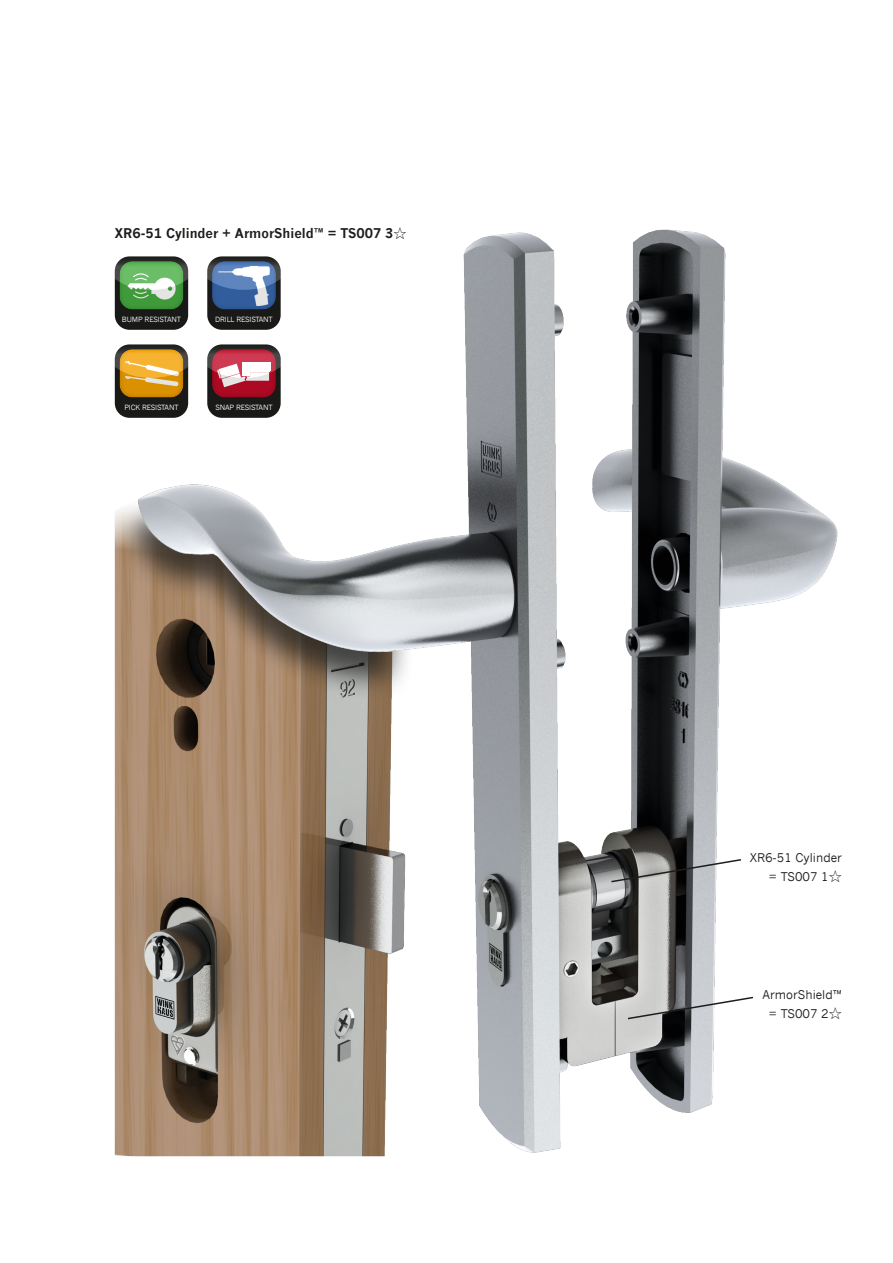
<style>
.page{position:relative;width:893px;height:1263px;background:#fff}
.page>*{position:absolute;margin:0;border:0;box-sizing:border-box;transform-origin:0 0}
.t1{font:700 13.2px "News Gothic";color:#1d1d1b}
.t2{font:12px/19.5px "News Gothic";color:#1d1d1b;text-align:center}
.t3{font:7.2px "News Gothic";letter-spacing:-.02em;color:#fff}
</style>
<div class="page">
<img style="left:115px;top:700px;width:16px;height:456px">
<div style="left:112px;top:498px;width:303px;height:202px;background:#1d1d1b;opacity:.75"></div>
<img style="left:131px;top:229px;width:707px;height:927px">
<svg style="left:610px;top:858px;width:133px;height:25px"></svg>
<div style="left:206px;top:366px;width:76px;height:53px;background:#fff"></div>
<svg style="left:207px;top:344px;width:74px;height:74px;background:#854c54"></svg>
<div style="left:113px;top:278px;width:76px;height:53px;background:#1d1d1b;opacity:.2"></div>
<svg style="left:115px;top:256px;width:73px;height:74px;background:#557a52"></svg>
<div style="left:113px;top:366px;width:76px;height:53px;background:#1d1d1b;opacity:.2"></div>
<svg style="left:115px;top:344px;width:73px;height:74px;background:#937233"></svg>
<div style="left:206px;top:278px;width:76px;height:53px;background:#fff"></div>
<svg style="left:207px;top:256px;width:74px;height:74px;background:#53647c"></svg>
<svg style="left:626px;top:996px;width:129px;height:24px"></svg>
<svg style="left:394px;top:229px;width:12px;height:10px"></svg>
<svg style="left:829px;top:1007px;width:9px;height:12px"></svg>
<svg style="left:829px;top:870px;width:9px;height:12px"></svg>
<p class="t1" style="left:115px;top:225px;width:280px">XR6-51 Cylinder + ArmorShield™ = TS007 3</p>
<p class="t3" style="left:122px;top:315px;width:61px">BUMP RESISTANT</p>
<p class="t3" style="left:124px;top:403px;width:56px">PICK RESISTANT</p>
<p class="t3" style="left:215px;top:315px;width:59px">DRILL RESISTANT</p>
<p class="t3" style="left:215px;top:403px;width:59px">SNAP RESISTANT</p>
<p class="t2" style="left:750px;top:848px;width:94px">XR6-51 Cylinder = TS007 1</p>
<p class="t2" style="left:763px;top:984px;width:81px">ArmorShield™ = TS007 2</p>
</div>
